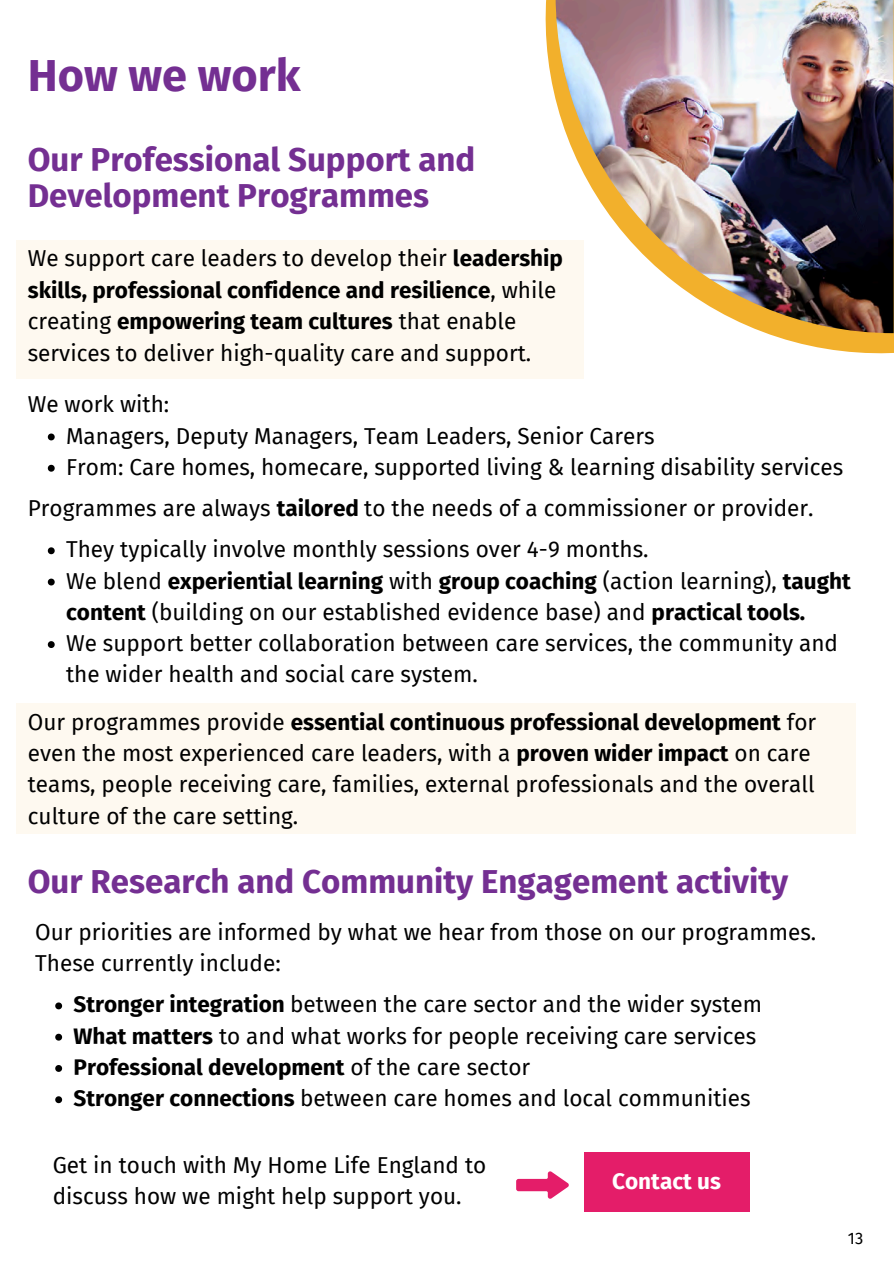
<style>
.page{position:relative;width:894px;height:1264px;background:#fff}
.page>*{position:absolute;margin:0;border:0;box-sizing:border-box;transform-origin:0 0}
.t1{font:700 45px "Fira Sans";color:#742f92}
.t2{font:700 33px/36px "Fira Sans";color:#742f92}
.t3{font:22.5px/31.2px "Fira Sans";color:#000}
.t4{font:700 22.5px "Fira Sans";color:#000}
.t5{font:700 22.5px "Fira Sans";color:#fff}
.t6{font:16.5px "Fira Sans";color:#000}
.s1{font-weight:700}
.s2{font-weight:400}
</style>
<div class="page">
<div style="left:16px;top:240px;width:567px;height:138px;background:#fef9f0"></div>
<div style="left:583px;top:1152px;width:166px;height:60px;background:#e41d69"></div>
<svg style="left:516px;top:1171px;width:53px;height:28px"></svg>
<svg style="left:410px;top:0;width:483px;height:379px"></svg>
<img style="left:555px;top:0;width:338px;height:333px">
<svg style="left:55px;top:1002px;width:7px;height:7px"></svg>
<svg style="left:55px;top:1033px;width:7px;height:7px"></svg>
<svg style="left:55px;top:1065px;width:7px;height:6px"></svg>
<svg style="left:55px;top:1096px;width:7px;height:7px"></svg>
<div style="left:16px;top:703px;width:839px;height:130px;background:#fef9f0"></div>
<svg style="left:48px;top:433px;width:7px;height:7px"></svg>
<svg style="left:48px;top:465px;width:7px;height:6px"></svg>
<svg style="left:48px;top:547px;width:7px;height:7px"></svg>
<svg style="left:48px;top:578px;width:7px;height:7px"></svg>
<svg style="left:48px;top:641px;width:7px;height:7px"></svg>
<h1 class="t1" style="left:28px;top:49px;width:274px">How we work</h1>
<p class="t2" style="left:28px;top:141px;width:449px">Our Professional Support and<br>Development Programmes</p>
<p class="t3" style="left:28px;top:243px;width:536px">We support care leaders to develop their <span class="s1">leadership skills, professional confidence and resilience</span>, while creating <span class="s1">empowering team cultures</span> that enable services to deliver high-quality care and support.</p>
<p class="t3" style="left:28px;top:389px;width:143px">We work with:</p>
<h2 class="t3" style="left:66px;top:420px;width:589px">Managers, Deputy Managers, Team Leaders, Senior Carers</h2>
<p class="t3" style="left:66px;top:451px;width:778px">From: Care homes, homecare, supported living &amp; learning disability services</p>
<p class="t3" style="left:28px;top:493px;width:787px">Programmes are always <span class="s1">tailored</span> to the needs of a commissioner or provider.</p>
<p class="t3" style="left:66px;top:534px;width:584px">They typically involve monthly sessions over 4-9 months.</p>
<p class="t3" style="left:66px;top:565px;width:786px">We blend <span class="s1">experiential learning</span> with <span class="s1">group coaching</span> (action learning), <span class="s1">taught content</span> (building on our established evidence base) and <span class="s1">practical tools.</span></p>
<p class="t3" style="left:66px;top:628px;width:773px">We support better collaboration between care services, the community and the wider health and social care system.</p>
<p class="t3" style="left:28px;top:706px;width:789px">Our programmes provide <span class="s1">essential continuous professional development</span> for even the most experienced care leaders, with a <span class="s1">proven wider impact</span> on care teams, people receiving care, families, external professionals and the overall culture of the care setting.</p>
<p class="t2" style="left:28px;top:863px;width:761px">Our Research and Community Engagement activity</p>
<p class="t3" style="left:35px;top:916px;width:782px">Our priorities are informed by what we hear from those on our programmes.<br>These currently include:</p>
<p class="t3" style="left:73px;top:989px;width:689px"><span class="s1">Stronger integration</span> between the care sector and the wider system</p>
<p class="t3" style="left:73px;top:1020px;width:684px"><span class="s1">What matters</span> to and what works for people receiving care services</p>
<p class="t4" style="left:73px;top:1053px;width:458px">Professional development <span class="s2">of the care sector</span></p>
<p class="t3" style="left:73px;top:1083px;width:678px"><span class="s1">Stronger connections</span> between care homes and local communities</p>
<p class="t3" style="left:53px;top:1150px;width:435px;line-height:30.3px">Get in touch with My Home Life England to discuss how we might help support you.</p>
<h2 class="t5" style="left:612px;top:1167px;width:110px">Contact us</h2>
<p class="t6" style="left:847px;top:1228px;width:17px">13</p>
</div>
